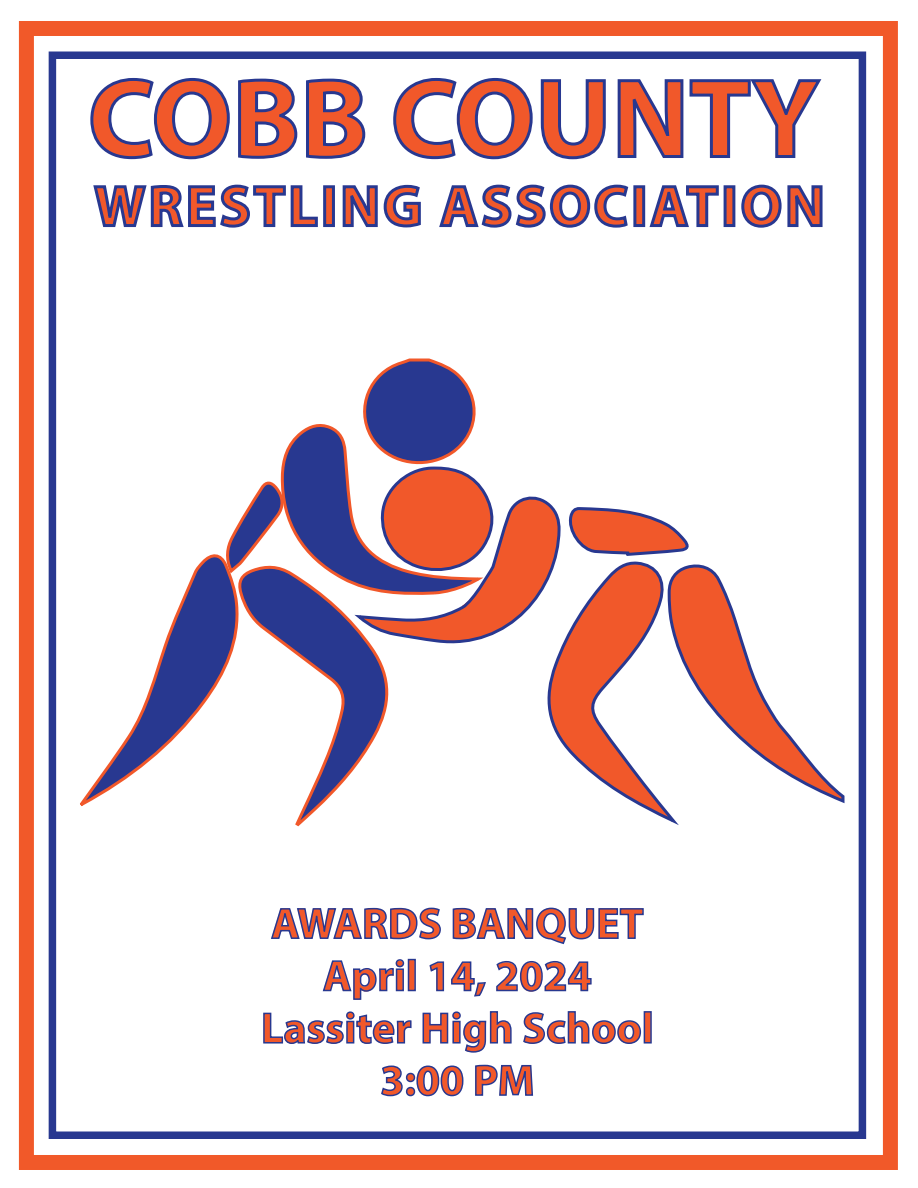
<style>
.page{position:relative;width:918px;height:1188px;background:#fff}
.page>*{position:absolute;margin:0;border:0;box-sizing:border-box;transform-origin:0 0}
.t1{font:700 112.5px "Myriad Pro";color:#f1582a}
.t2{font:700 57.6px "Myriad Pro";letter-spacing:.055em;color:#f1582a}
.t3{font:700 43.5px/52.3px "Myriad Pro";color:#f1582a;text-align:center}
</style>
<div class="page">
<div style="left:19px;top:21px;width:879px;height:1149px;border:15px solid #f15929"></div>
<div style="left:49px;top:52px;width:817px;height:1087px;border:8px solid #283890"></div>
<svg style="left:90px;top:78px;width:276px;height:82px"></svg>
<svg style="left:393px;top:78px;width:213px;height:82px"></svg>
<svg style="left:617px;top:79px;width:205px;height:79px"></svg>
<svg style="left:93px;top:184px;width:225px;height:44px"></svg>
<div style="left:323px;top:185px;width:12px;height:42px;border:3px solid #283890"></div>
<svg style="left:342px;top:184px;width:79px;height:44px"></svg>
<svg style="left:439px;top:184px;width:190px;height:44px"></svg>
<div style="left:633px;top:185px;width:12px;height:42px;border:3px solid #283890"></div>
<svg style="left:649px;top:185px;width:70px;height:43px"></svg>
<div style="left:724px;top:185px;width:11px;height:42px;border:3px solid #283890"></div>
<svg style="left:741px;top:184px;width:82px;height:44px"></svg>
<svg style="left:271px;top:907px;width:170px;height:33px"></svg>
<svg style="left:452px;top:907px;width:192px;height:38px"></svg>
<svg style="left:322px;top:959px;width:83px;height:41px"></svg>
<div style="left:408px;top:959px;width:8px;height:32px;border:2px solid #283890"></div>
<svg style="left:429px;top:961px;width:57px;height:36px"></svg>
<svg style="left:496px;top:961px;width:96px;height:31px"></svg>
<svg style="left:263px;top:1011px;width:149px;height:33px"></svg>
<svg style="left:422px;top:1011px;width:90px;height:42px"></svg>
<svg style="left:523px;top:1011px;width:118px;height:33px"></svg>
<div style="left:644px;top:1011px;width:8px;height:33px;border:2px solid #283890"></div>
<svg style="left:381px;top:1065px;width:83px;height:32px"></svg>
<svg style="left:475px;top:1064px;width:59px;height:32px"></svg>
<svg style="left:80px;top:358px;width:763px;height:469px"></svg>
<h1 class="t1" style="left:88px;top:45px;width:733px">COBB COUNTY</h1>
<h2 class="t2" style="left:94px;top:169px;width:732px">WRESTLING ASSOCIATION</h2>
<p class="t3" style="left:261px;top:896px;width:394px">AWARDS BANQUET<br>April 14, 2024<br>Lassiter High School<br>3:00 PM</p>
</div>
